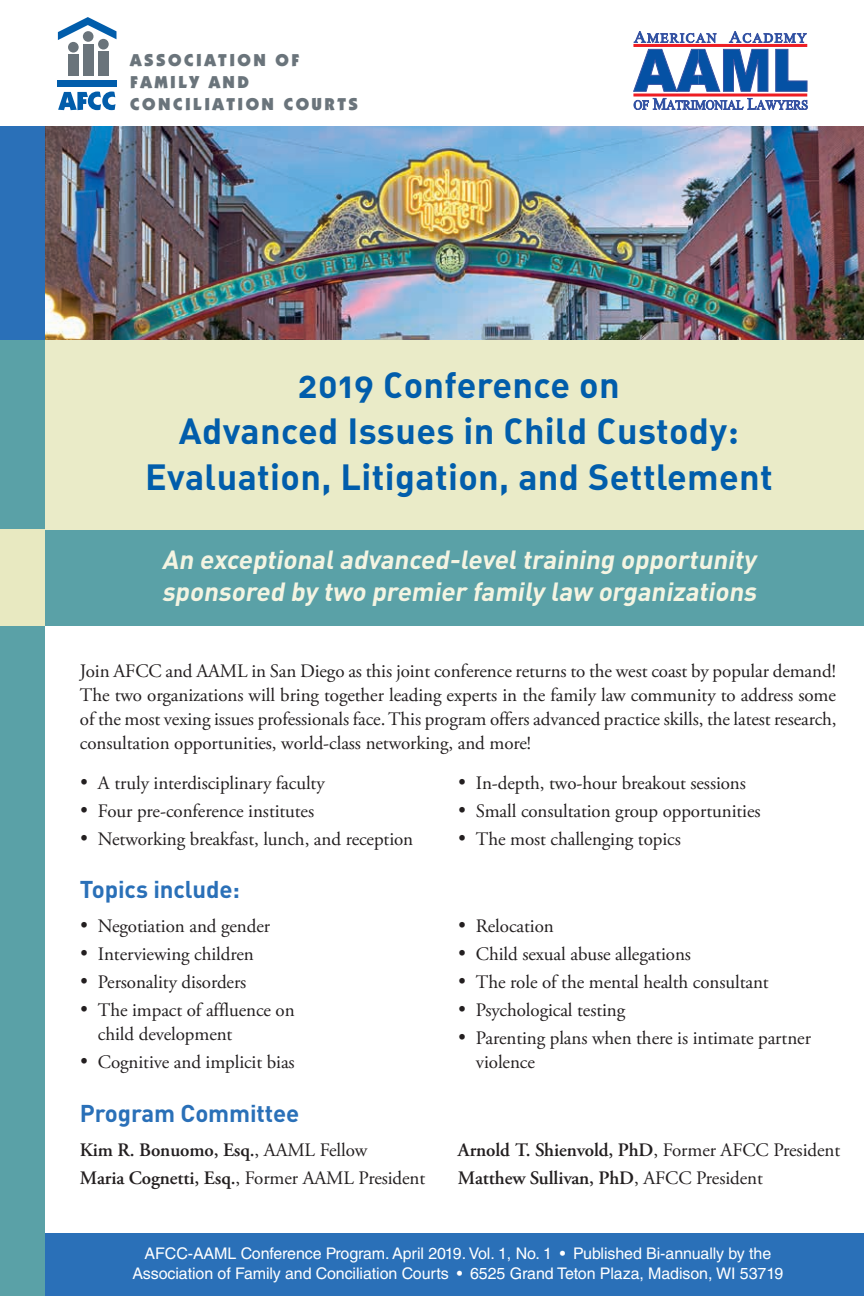
<style>
.page{position:relative;width:864px;height:1296px;background:#fff}
.page>*{position:absolute;margin:0;border:0;box-sizing:border-box;transform-origin:0 0}
.t1{font:36px/46px "DIN Bold Alternate";letter-spacing:.01em;color:#015dab;text-align:center}
.t2{font:italic 700 26px/32px "DIN";color:#f4f4e2}
.t3{font:700 24px "DIN";letter-spacing:-.005em;color:#2a70b8}
.t4{font:19px/24px "Adobe Garamond Pro";letter-spacing:-.005em;color:#231f20}
.t5{font:600 19px/28px "Adobe Garamond Pro";letter-spacing:-.005em;color:#231f20}
.t6{font:900 17.2px/21.6px "Itc Kabel";letter-spacing:.14em;color:#6a747b}
.t7{font:16px/20px "Helvetica LT Std";letter-spacing:-.005em;color:#fff;text-align:center}
.s1{font-weight:400}
</style>
<div class="page">
<svg style="left:634px;top:98px;width:173px;height:12px"></svg>
<svg style="left:634px;top:31px;width:173px;height:12px"></svg>
<hr style="left:634px;top:44px;width:173px;height:3px;background:#ee1d23">
<hr style="left:634px;top:94px;width:173px;height:2px;background:#ee1d23">
<svg style="left:634px;top:49px;width:173px;height:42px"></svg>
<div style="left:58px;top:80px;width:59px;height:7px;background:#015dab"></div>
<svg style="left:58px;top:17px;width:58px;height:23px"></svg>
<svg style="left:58px;top:92px;width:57px;height:18px"></svg>
<div style="left:83px;top:44px;width:11px;height:32px;background:#6a747b"></div>
<div style="left:68px;top:54px;width:11px;height:22px;background:#6a747b"></div>
<div style="left:98px;top:52px;width:11px;height:24px;background:#6a747b"></div>
<div style="left:83px;top:31px;width:11px;height:11px;background:#6a747b;border-radius:50%"></div>
<div style="left:98px;top:39px;width:11px;height:11px;background:#6a747b;border-radius:50%"></div>
<div style="left:68px;top:42px;width:11px;height:11px;background:#6a747b;border-radius:50%"></div>
<div style="left:45px;top:530px;width:819px;height:96px;background:#5aa1a7"></div>
<div style="left:0;top:340px;width:864px;height:190px;background:#eaebc8"></div>
<div style="left:0;top:340px;width:45px;height:190px;background:#5aa1a7"></div>
<div style="left:0;top:530px;width:45px;height:96px;background:#e8e9c1"></div>
<div style="left:0;top:626px;width:45px;height:670px;background:#5aa1a7"></div>
<div style="left:45px;top:1233px;width:819px;height:63px;background:#2a70b8"></div>
<div style="left:0;top:126px;width:45px;height:214px;background:#2a70b8"></div>
<img style="left:45px;top:126px;width:819px;height:214px">
<p class="t6" style="left:130px;top:49px;width:229px">ASSOCIATION OF<br>FAMILY AND<br>CONCILIATION COURTS</p>
<h1 class="t1" style="left:145px;top:361px;width:629px">2019 Conference on<br>Advanced Issues in Child Custody:<br>Evaluation, Litigation, and Settlement</h1>
<h2 class="t2" style="left:162px;top:542px;width:601px">An exceptionaladvanced-leveltraining opportunity sponsored by two premier family law organizations</h2>
<p class="t4" style="left:80px;top:660px;width:758px;text-align:justify">Join AFCC and AAML in San Diego as this joint conference returns to the west coast by popular demand!<br>The two organizations will bring together leading experts in the family law community to address some of the most vexing issues professionals face. This program offers advanced practice skills, the latest research, consultation opportunities, world-class networking, and more!</p>
<p class="t4" style="left:80px;top:771px;width:246px">• A truly interdisciplinary faculty</p>
<p class="t4" style="left:80px;top:799px;width:236px">• Four pre-conference institutes</p>
<p class="t4" style="left:80px;top:827px;width:335px">• Networking breakfast, lunch, and reception</p>
<p class="t4" style="left:458px;top:771px;width:290px">• In-depth, two-hour breakout sessions</p>
<p class="t4" style="left:458px;top:799px;width:304px">• Small consultation group opportunities</p>
<p class="t4" style="left:458px;top:827px;width:224px">• The most challenging topics</p>
<p class="t3" style="left:80px;top:874px;width:162px">Topics include:</p>
<p class="t4" style="left:80px;top:914px;width:192px">• Negotiation and gender</p>
<p class="t4" style="left:80px;top:942px;width:175px">• Interviewing children</p>
<p class="t4" style="left:80px;top:970px;width:168px">• Personality disorders</p>
<p class="t4" style="left:98px;top:998px;width:198px;text-indent:-18px">• The impact of affluence on child development</p>
<p class="t4" style="left:80px;top:1050px;width:216px">• Cognitive and implicit bias</p>
<p class="t3" style="left:80px;top:1098px;width:221px">Program Committee</p>
<p class="t5" style="left:80px;top:1136px;width:347px">Kim R. Bonuomo, Esq.<span class="s1">, AAML Fellow<br></span>Maria Cognetti, Esq.<span class="s1">, Former AAML President</span></p>
<p class="t4" style="left:458px;top:914px;width:97px">• Relocation</p>
<p class="t4" style="left:458px;top:942px;width:235px">• Child sexual abuse allegations</p>
<p class="t4" style="left:458px;top:970px;width:312px">• The role of the mental health consultant</p>
<p class="t4" style="left:458px;top:998px;width:169px">• Psychological testing</p>
<p class="t4" style="left:476px;top:1026px;width:337px;text-indent:-18px">• Parenting plans when there is intimate partner violence</p>
<p class="t5" style="left:458px;top:1136px;width:384px">Arnold T. Shienvold, PhD<span class="s1">, Former AFCC President<br></span>Matthew Sullivan, PhD<span class="s1">, AFCC President</span></p>
<p class="t7" style="left:132px;top:1244px;width:653px">AFCC-AAML Conference Program. April 2019. Vol. 1, No. 1 • Published Bi-annually by the<br>Association of Family and Conciliation Courts • 6525 Grand Teton Plaza, Madison, WI 53719</p>
</div>
